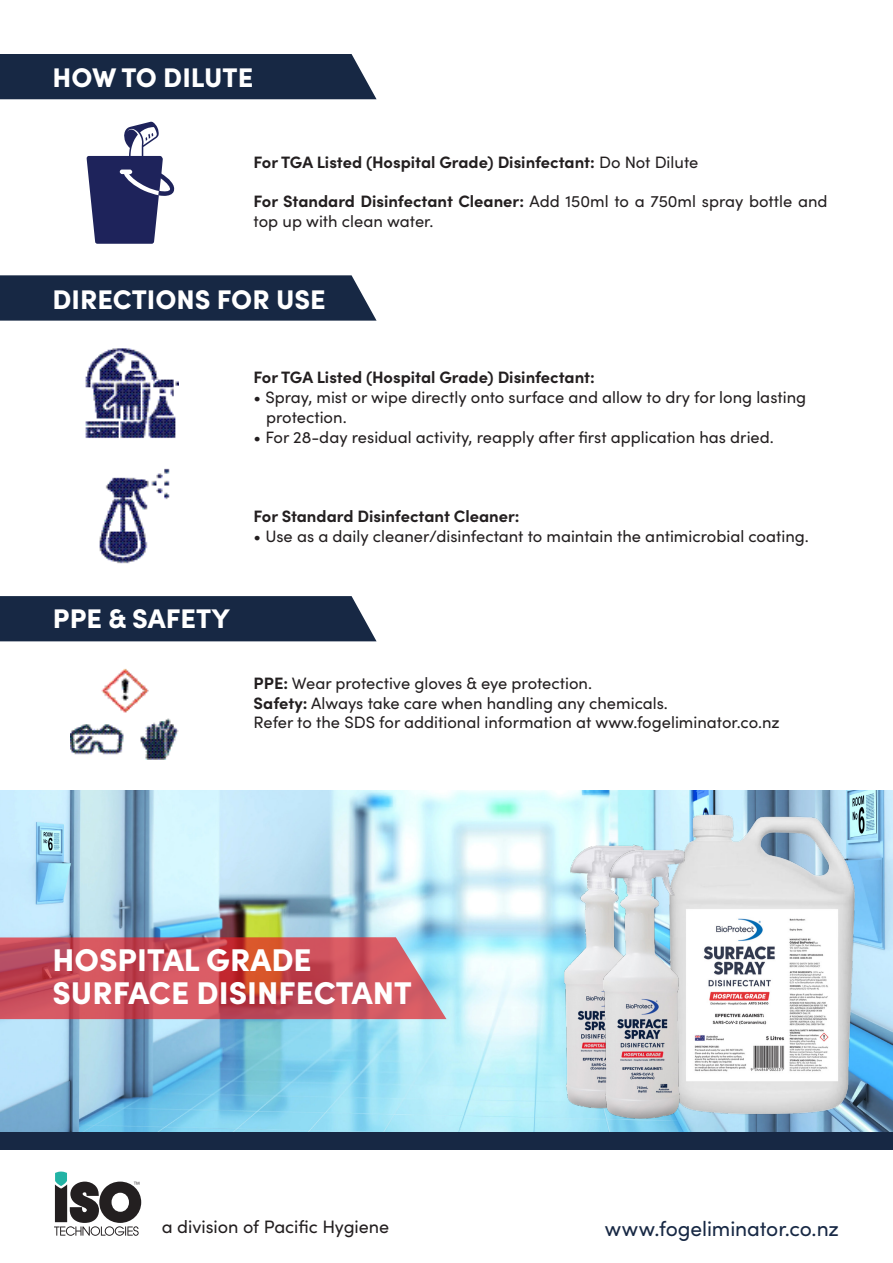
<style>
.page{position:relative;width:893px;height:1263px;background:#fff}
.page>*{position:absolute;margin:0;border:0;box-sizing:border-box;transform-origin:0 0}
.t1{font:900 31.5px "Sofia Pro";color:#fff}
.t2{font:900 27px "Sofia Pro";color:#fff}
.t3{font:21px "Sofia Pro";letter-spacing:-.005em;color:#172844}
.t4{font:18px "Sofia Pro";letter-spacing:-.005em;color:#231f20}
.t5{font:16.5px/19.8px "Sofia Pro";color:#231f20}
.t6{font:700 16.5px "Sofia Pro";color:#231f20}
.s1{font-weight:400}
.s2{font-weight:700}
</style>
<div class="page">
<img style="left:0;top:791px;width:893px;height:341px">
<svg style="left:54px;top:1171px;width:87px;height:65px"></svg>
<div style="left:0;top:1132px;width:893px;height:18px;background:#172844"></div>
<div style="left:0;top:596px;width:377px;height:45px;background:#172844"></div>
<svg style="left:0;top:275px;width:377px;height:46px;background:#22324d"></svg>
<div style="left:0;top:54px;width:377px;height:45px;background:#172844"></div>
<svg style="left:87px;top:122px;width:87px;height:122px"></svg>
<svg style="left:0;top:937px;width:446px;height:82px;background:#c6565f"></svg>
<img style="left:85px;top:348px;width:93px;height:216px">
<img style="left:649px;top:790px;width:221px;height:333px">
<img style="left:71px;top:668px;width:107px;height:91px">
<img style="left:530px;top:831px;width:133px;height:290px">
<img style="left:568px;top:835px;width:137px;height:297px">
<p class="t2" style="left:52px;top:56px;width:202px">HOW TO DILUTE</p>
<p class="t6" style="left:254px;top:149px;width:446px">For TGA Listed (Hospital Grade) Disinfectant: <span class="s1">Do Not Dilute</span></p>
<p class="t5" style="left:254px;top:191px;width:575px"><span class="s2">For Standard Disinfectant Cleaner:</span> Add 150ml to a 750ml spray bottle and top up with clean water.</p>
<p class="t2" style="left:52px;top:278px;width:275px">DIRECTIONS FOR USE</p>
<p class="t6" style="left:254px;top:365px;width:343px">For TGA Listed (Hospital Grade) Disinfectant:</p>
<p class="t5" style="left:254px;top:387px;width:554px">• Spray, mist or wipe directly onto surface and allow to dry for long lasting</p>
<p class="t5" style="left:266px;top:406px;width:82px">protection.</p>
<p class="t5" style="left:254px;top:426px;width:522px">• For 28-day residual activity, reapply after first application has dried.</p>
<p class="t6" style="left:254px;top:503px;width:267px">For Standard Disinfectant Cleaner:</p>
<p class="t5" style="left:254px;top:525px;width:557px">• Use as a daily cleaner/disinfectant to maintain the antimicrobial coating.</p>
<p class="t2" style="left:53px;top:597px;width:178px">PPE &amp; SAFETY</p>
<p class="t5" style="left:254px;top:672px;width:340px"><span class="s2">PPE:</span> Wear protective gloves &amp; eye protection.</p>
<p class="t5" style="left:254px;top:692px;width:416px"><span class="s2">Safety:</span> Always take care when handling any chemicals.</p>
<p class="t5" style="left:254px;top:712px;width:528px">Refer to the SDS for additional information at www.fogeliminator.co.nz</p>
<p class="t1" style="left:52px;top:935px;width:261px">HOSPITAL GRADE</p>
<p class="t1" style="left:52px;top:968px;width:361px">SURFACE DISINFECTANT</p>
<p class="t4" style="left:162px;top:1214px;width:229px">a division of Pacific Hygiene</p>
<p class="t3" style="left:605px;top:1213px;width:235px">www.fogeliminator.co.nz</p>
</div>
